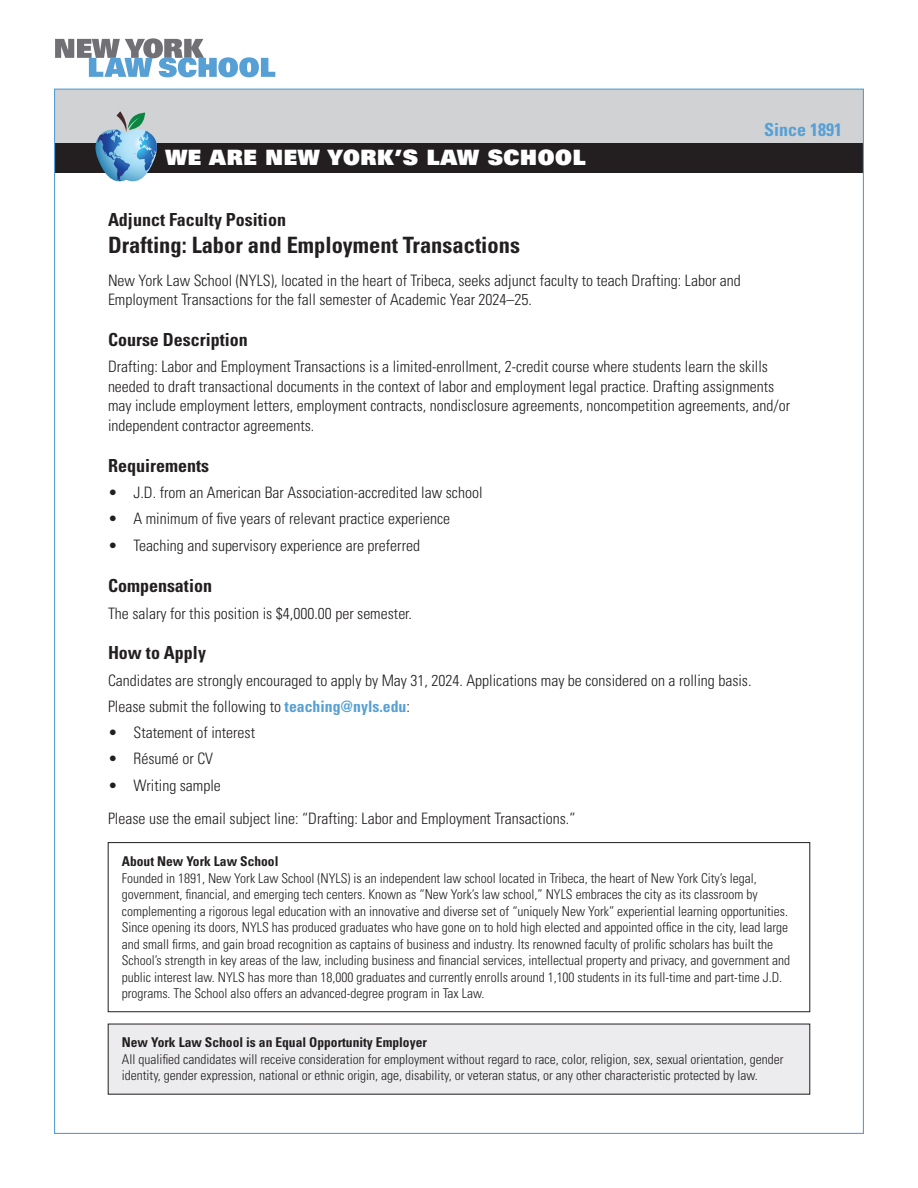
<style>
.page{position:relative;width:918px;height:1188px;background:#fff}
.page>*{position:absolute;margin:0;border:0;box-sizing:border-box;transform-origin:0 0}
.t1{font:700 condensed 22.5px "Univers LT Std";color:#231f20}
.t2{font:21.15px "Univers LT Std X Black";letter-spacing:.03em;color:#fff}
.t3{font:700 condensed 18px "Univers LT Std";color:#231f20}
.t4{font:700 condensed 18px "Univers LT Std";color:#56a0d5}
.t5{font:300 condensed 15.75px/19.8px "Univers LT Std";color:#231f20}
.t6{font:300 condensed 13.5px/16.5px "Univers LT Std";color:#231f20}
.t7{font:700 condensed 13.5px "Univers LT Std";color:#231f20}
.s1{font-weight:700;color:#56a0d5}
</style>
<div class="page">
<svg style="left:55px;top:38px;width:220px;height:39px"></svg>
<div style="left:55px;top:89px;width:809px;height:79px;background:#d1d2d4"></div>
<div style="left:55px;top:143px;width:809px;height:30px;background:#231f20"></div>
<svg style="left:95px;top:111px;width:62px;height:71px"></svg>
<div style="left:108px;top:842px;width:702px;height:170px;border:1px solid #231f20"></div>
<div style="left:108px;top:1024px;width:702px;height:70px;background:#ececee"></div>
<h2 class="t2" style="left:165px;top:144px;width:422px">WE ARE NEW YORK’S LAW SCHOOL</h2>
<h3 class="t4" style="left:764px;top:119px;width:79px">Since 1891</h3>
<h3 class="t3" style="left:108px;top:208px;width:180px">Adjunct Faculty Position</h3>
<h1 class="t1" style="left:108px;top:231px;width:414px">Drafting: Labor and Employment Transactions</h1>
<p class="t5" style="left:108px;top:271px;width:634px">New York Law School (NYLS), located in the heart of Tribeca, seeks adjunct faculty to teach Drafting: Labor and<br>Employment Transactions for the fall semester of Academic Year 2024–25.</p>
<h3 class="t3" style="left:108px;top:328px;width:141px">Course Description</h3>
<p class="t5" style="left:108px;top:357px;width:684px">Drafting: Labor and Employment Transactions is a limited-enrollment, 2-credit course where students learn the skills needed to draft transactional documents in the context of labor and employment legal practice. Drafting assignments may include employment letters, employment contracts, nondisclosure agreements, noncompetition agreements, and/or independent contractor agreements.</p>
<h3 class="t3" style="left:108px;top:454px;width:102px">Requirements</h3>
<p class="t5" style="left:108px;top:483px;width:376px">• J.D. from an American Bar Association-accredited law school</p>
<p class="t5" style="left:108px;top:509px;width:344px">• A minimum of five years of relevant practice experience</p>
<p class="t5" style="left:108px;top:536px;width:314px">• Teaching and supervisory experience are preferred</p>
<h3 class="t3" style="left:108px;top:574px;width:106px">Compensation</h3>
<p class="t5" style="left:108px;top:603px;width:306px">The salary for this position is $4,000.00 per semester.</p>
<h3 class="t3" style="left:108px;top:642px;width:99px">How to Apply</h3>
<p class="t5" style="left:108px;top:667px;width:645px;line-height:26.2px">Candidates are strongly encouraged to apply by May 31, 2024. Applications may be considered on a rolling basis.<br>Please submit the following to <span class="s1">teaching@nyls.edu</span>:</p>
<p class="t5" style="left:108px;top:723px;width:149px">• Statement of interest</p>
<p class="t5" style="left:108px;top:749px;width:107px">• Résumé or CV</p>
<p class="t5" style="left:108px;top:769px;width:469px;line-height:33px">• Writing sample<br>Please use the email subject line: “Drafting: Labor and Employment Transactions.”</p>
<p class="t7" style="left:122px;top:853px;width:158px">About New York Law School</p>
<p class="t6" style="left:122px;top:870px;width:670px">Founded in 1891, New York Law School (NYLS) is an independent law school located in Tribeca, the heart of New York City’s legal, government, financial, and emerging tech centers. Known as “New York’s law school,” NYLS embraces the city as its classroom by complementing a rigorous legal education with an innovative and diverse set of “uniquely New York” experiential learning opportunities.<br>Since opening its doors, NYLS has produced graduates who have gone on to hold high elected and appointed office in the city, lead large and small firms, and gain broad recognition as captains of business and industry. Its renowned faculty of prolific scholars has built the School’s strength in key areas of the law, including business and financial services, intellectual property and privacy, and government and public interest law. NYLS has more than 18,000 graduates and currently enrolls around 1,100 students in its full-time and part-time J.D. programs. The School also offers an advanced-degree program in Tax Law.</p>
<p class="t7" style="left:122px;top:1034px;width:307px">New York Law School is an Equal Opportunity Employer</p>
<p class="t6" style="left:122px;top:1051px;width:663px">All qualified candidates will receive consideration for employment without regard to race, color, religion, sex, sexual orientation, gender identity, gender expression, national or ethnic origin, age, disability, or veteran status, or any other characteristic protected by law.</p>
</div>
